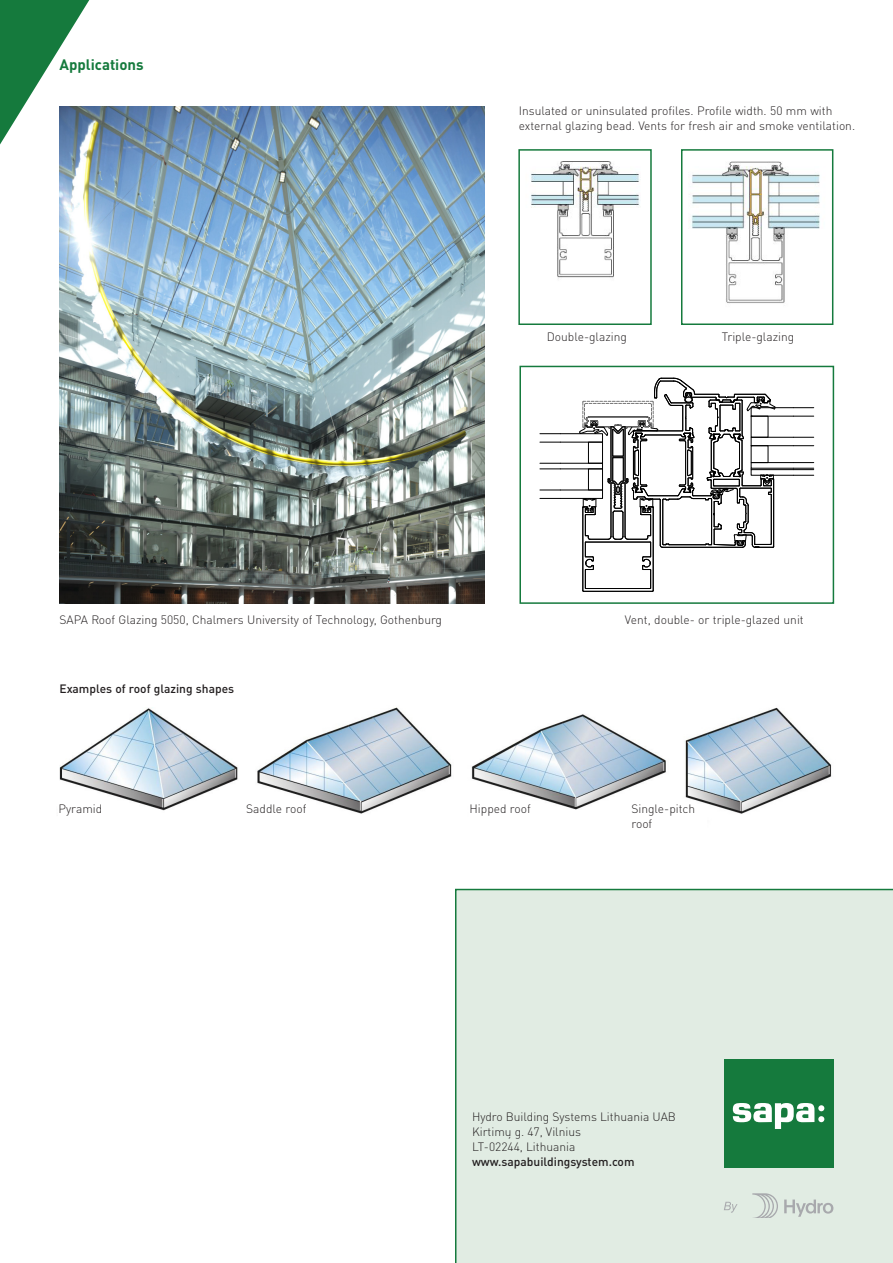
<style>
.page{position:relative;width:893px;height:1263px;background:#fff}
.page>*{position:absolute;margin:0;border:0;box-sizing:border-box;transform-origin:0 0}
.Bodytext_title_Sapa{font:700 15px "DIN Pro";color:#157a3d}
.Captions{font:300 12px/14.9px "DIN Pro";color:#231f20}
.Bloc_adresse{font:300 12px "DIN Pro";color:#231f20}
.Captions-2{font:500 12px "DIN Pro";color:#231f20}
.Bloc_adresse-2{font:500 12px "DIN Pro";color:#231f20}
</style>
<div class="page">
<div style="left:455px;top:889px;width:438px;height:374px;background:#e1ece3"></div>
<div style="left:724px;top:1059px;width:109px;height:108px;background:#157a3d"></div>
<svg style="left:733px;top:1103px;width:91px;height:26px"></svg>
<svg style="left:784px;top:1199px;width:49px;height:18px"></svg>
<svg style="left:752px;top:1193px;width:26px;height:25px"></svg>
<svg style="left:724px;top:1202px;width:13px;height:11px"></svg>
<img style="left:59px;top:708px;width:179px;height:103px">
<img style="left:471px;top:714px;width:195px;height:96px">
<img style="left:257px;top:707px;width:195px;height:107px">
<img style="left:684px;top:707px;width:148px;height:107px">
<svg style="left:0;top:0;width:89px;height:144px"></svg>
<div style="left:58px;top:805px;width:74px;height:19px;background:#fff"></div>
<div style="left:246px;top:805px;width:64px;height:27px;background:#fff"></div>
<div style="left:469px;top:805px;width:64px;height:27px;background:#fff"></div>
<div style="left:631px;top:805px;width:76px;height:27px;background:#fff"></div>
<img style="left:60px;top:106px;width:425px;height:498px">
<div style="left:560px;top:490px;width:43px;height:9px;border:1px solid #000"></div>
<div style="left:560px;top:433px;width:43px;height:9px;border:1px solid #000"></div>
<div style="left:751px;top:407px;width:42px;height:9px;border:1px solid #000"></div>
<div style="left:751px;top:437px;width:42px;height:9px;border:1px solid #000"></div>
<div style="left:751px;top:469px;width:42px;height:6px;border:1px solid #000"></div>
<div style="left:751px;top:462px;width:42px;height:6px;border:1px solid #000"></div>
<svg style="left:580px;top:378px;width:195px;height:214px"></svg>
<svg style="left:540px;top:433px;width:20px;height:1px"></svg>
<svg style="left:540px;top:442px;width:20px;height:1px"></svg>
<svg style="left:540px;top:463px;width:20px;height:7px"></svg>
<svg style="left:540px;top:490px;width:20px;height:1px"></svg>
<svg style="left:540px;top:498px;width:20px;height:1px"></svg>
<svg style="left:793px;top:407px;width:21px;height:1px"></svg>
<svg style="left:793px;top:416px;width:21px;height:1px"></svg>
<svg style="left:793px;top:437px;width:21px;height:1px"></svg>
<svg style="left:793px;top:445px;width:21px;height:1px"></svg>
<svg style="left:793px;top:462px;width:21px;height:14px"></svg>
<div style="left:519px;top:366px;width:315px;height:238px;border:2px solid #157a3d"></div>
<img style="left:691px;top:161px;width:129px;height:143px">
<div style="left:681px;top:149px;width:152px;height:176px;border:2px solid #157a3d"></div>
<img style="left:531px;top:161px;width:109px;height:118px">
<div style="left:518px;top:149px;width:134px;height:176px;border:2px solid #157a3d"></div>
<p class="Bodytext_title_Sapa" style="left:60px;top:52px;width:86px">Applications</p>
<p class="Captions" style="left:519px;top:102px;width:338px">Insulated or uninsulated profiles. Profile width. 50 mm with external glazing bead. Vents for fresh air and smoke ventilation.</p>
<p class="Captions" style="left:547px;top:328px;width:82px">Double-glazing</p>
<p class="Captions" style="left:722px;top:328px;width:74px">Triple-glazing</p>
<p class="Captions" style="left:60px;top:611px;width:384px">SAPA Roof Glazing 5050, Chalmers University of Technology, Gothenburg</p>
<p class="Captions-2" style="left:60px;top:679px;width:176px">Examples of roof glazing shapes</p>
<p class="Captions" style="left:625px;top:611px;width:180px">Vent, double- or triple-glazed unit</p>
<p class="Captions" style="left:58px;top:800px;width:45px">Pyramid</p>
<p class="Captions" style="left:246px;top:800px;width:62px">Saddle roof</p>
<p class="Captions" style="left:469px;top:800px;width:63px">Hipped roof</p>
<p class="Captions" style="left:631px;top:800px;width:65px">Single-pitch roof</p>
<p class="Bloc_adresse" style="left:472px;top:1108px;width:205px">Hydro Building Systems Lithuania UAB</p>
<p class="Bloc_adresse" style="left:472px;top:1123px;width:111px">Kirtimų g. 47, Vilnius</p>
<p class="Bloc_adresse" style="left:472px;top:1138px;width:105px">LT-02244, Lithuania</p>
<p class="Bloc_adresse-2" style="left:472px;top:1152px;width:164px">www.sapabuildingsystem.com</p>
</div>
